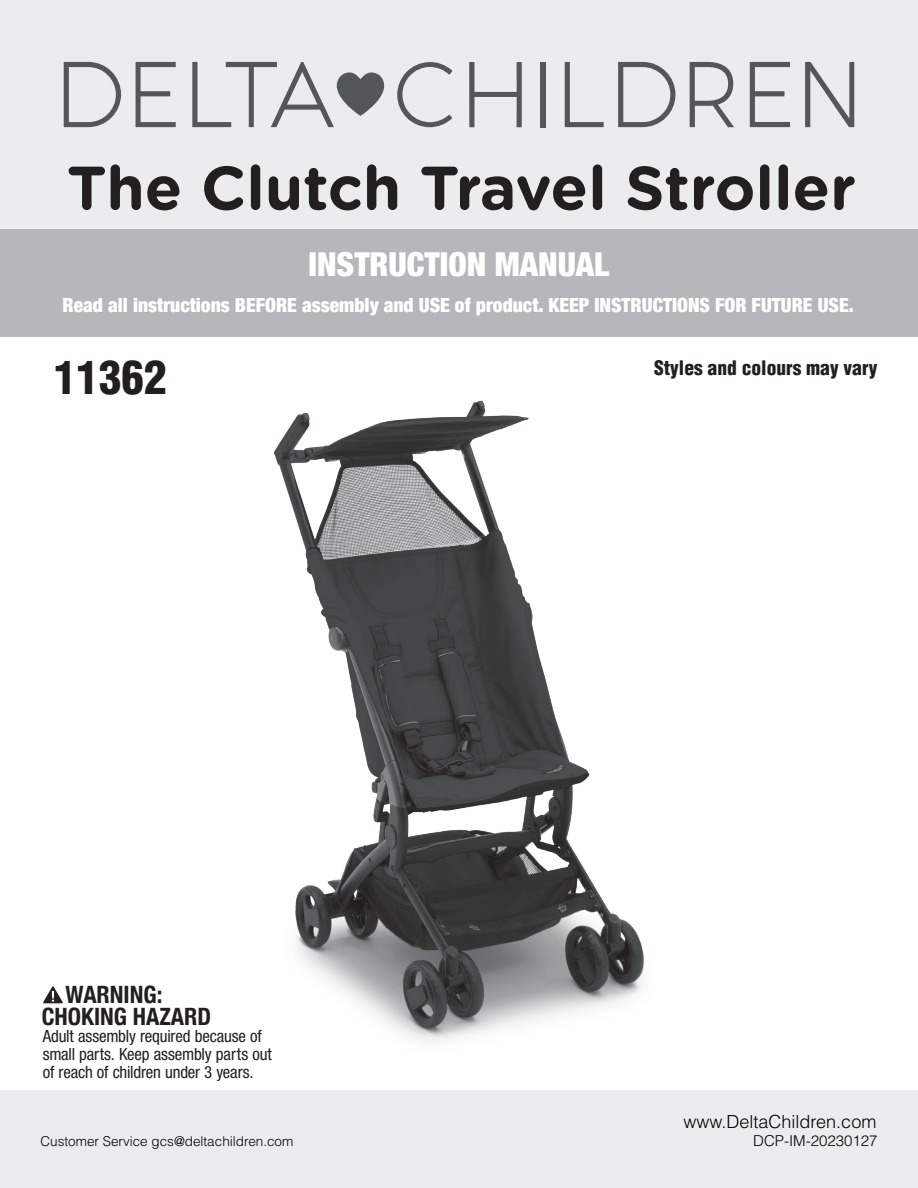
<style>
.page{position:relative;width:918px;height:1188px;background:#fff}
.page>*{position:absolute;margin:0;border:0;box-sizing:border-box;transform-origin:0 0}
.t1{font:700 61.5px "Gotham Rounded";color:#231f20}
.t2{font:900 condensed 45px "Helvetica";color:#231f20}
.t3{font:900 condensed 33px "Helvetica Neue";color:#fff}
.t4{font:700 condensed 23.85px "Helvetica Neue";color:#231f20}
.t5{font:900 condensed 19.5px "Helvetica Neue";color:#fff}
.t6{font:900 condensed 19.5px "Helvetica";color:#231f20}
.t7{font:300 18px "Helvetica";color:#000}
.t8{font:condensed 16.8px/17.9px "Helvetica Neue";letter-spacing:-.01em;color:#231f20}
.t9{font:300 15px "Helvetica";color:#000}
.t10{font:300 13.5px "Helvetica";color:#000}
</style>
<div class="page">
<div style="left:1px;top:228px;width:917px;height:109px;background:#b6b7bb"></div>
<div style="left:0;top:1091px;width:918px;height:97px;background:#ececee"></div>
<div style="left:0;top:0;width:918px;height:228px;background:#ececee"></div>
<svg style="left:64px;top:62px;width:57px;height:65px"></svg>
<svg style="left:136px;top:62px;width:40px;height:65px"></svg>
<svg style="left:192px;top:62px;width:192px;height:65px"></svg>
<svg style="left:618px;top:62px;width:57px;height:65px"></svg>
<svg style="left:750px;top:62px;width:40px;height:65px"></svg>
<svg style="left:565px;top:62px;width:39px;height:65px"></svg>
<svg style="left:397px;top:62px;width:55px;height:65px"></svg>
<svg style="left:469px;top:62px;width:53px;height:65px"></svg>
<div style="left:541px;top:62px;width:5px;height:65px;background:#545759"></div>
<svg style="left:690px;top:62px;width:44px;height:65px"></svg>
<svg style="left:805px;top:62px;width:49px;height:65px"></svg>
<img style="left:43px;top:400px;width:602px;height:640px">
<p class="t1" style="left:67px;top:143px;width:791px">The Clutch Travel Stroller</p>
<p class="t3" style="left:309px;top:244px;width:302px">INSTRUCTION MANUAL</p>
<p class="t5" style="left:63px;top:294px;width:793px">Read all instructions BEFORE assembly and USE of product. KEEP INSTRUCTIONS FOR FUTURE USE.</p>
<p class="t2" style="left:54px;top:349px;width:114px">11362</p>
<p class="t4" style="left:66px;top:975px;width:98px">WARNING:</p>
<p class="t8" style="left:43px;top:1027px;width:231px">Adult assembly required because of small parts. Keep assembly parts out of reach of children under 3 years.</p>
<p class="t4" style="left:42px;top:997px;width:171px">CHOKING HAZARD</p>
<p class="t10" style="left:40px;top:1133px;width:254px">Customer Service gcs@deltachildren.com</p>
<p class="t6" style="left:654px;top:355px;width:225px">Styles and colours may vary</p>
<p class="t7" style="left:684px;top:1110px;width:194px">www.DeltaChildren.com</p>
<p class="t9" style="left:753px;top:1132px;width:126px">DCP-IM-20230127</p>
</div>
